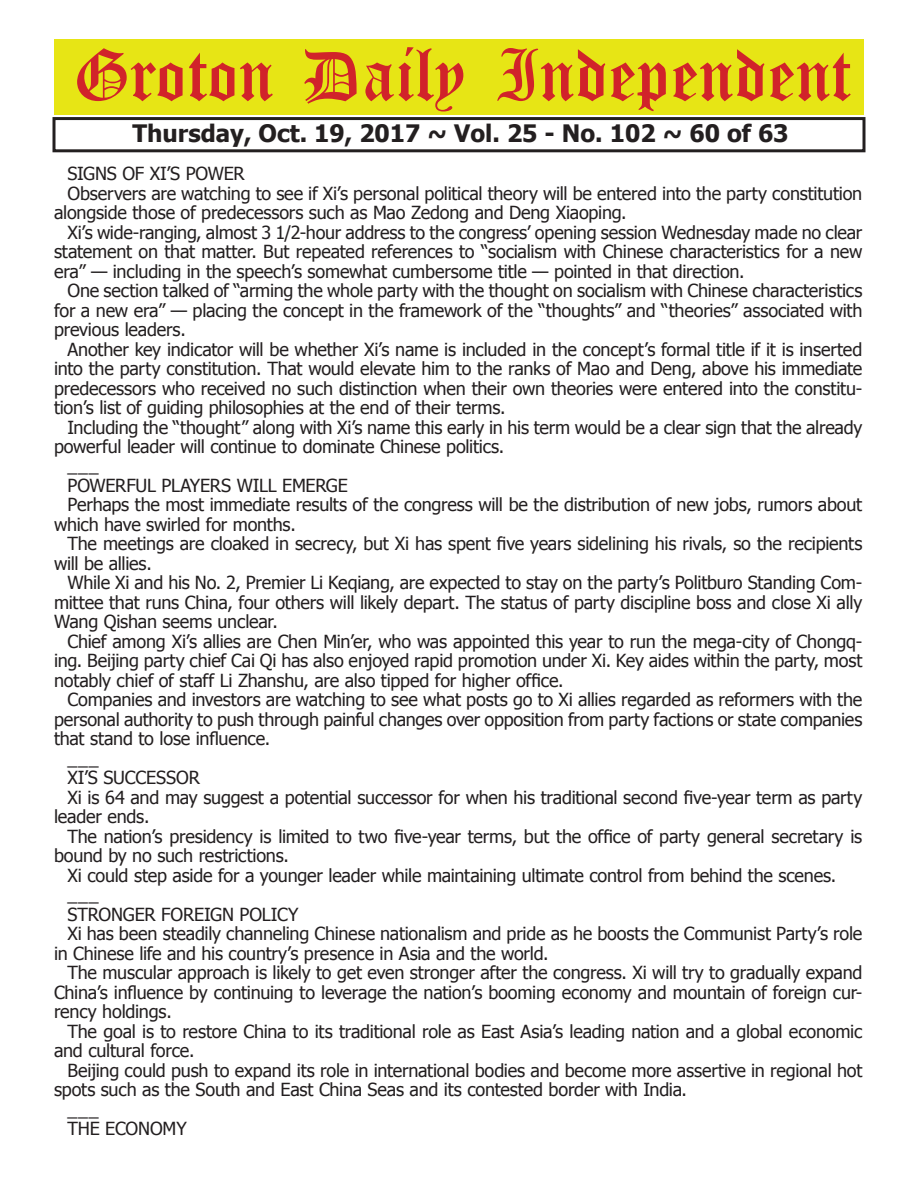
<style>
.page{position:relative;width:918px;height:1188px;background:#fff}
.page>*{position:absolute;margin:0;border:0;box-sizing:border-box;transform-origin:0 0}
.t1{font:54px "Old English Five";color:#d1232a}
.t2{font:700 24px "Tahoma";color:#231f20}
.t3{font:18px "Tahoma";letter-spacing:-.01em;color:#231f20}
</style>
<div class="page">
<div style="left:52px;top:117px;width:814px;height:35px;border:3px solid #231f20"></div>
<div style="left:54px;top:40px;width:810px;height:75px;background:#e7e515"></div>
<h1 class="t1" style="left:73px;top:50px;width:779px">Groton Daily Independent</h1>
<h2 class="t2" style="left:133px;top:116px;width:658px">Thursday, Oct. 19, 2017 ~ Vol. 25 - No. 102 ~ 60 of 63</h2>
<p class="t3" style="left:68px;top:161px;width:179px">SIGNS OF XI’S POWER</p>
<p class="t3" style="left:68px;top:181px;width:796px">Observers are watching to see if Xi’s personal political theory will be entered into the party constitution</p>
<p class="t3" style="left:54px;top:200px;width:574px">alongside those of predecessors such as Mao Zedong and Deng Xiaoping.</p>
<p class="t3" style="left:68px;top:220px;width:796px">Xi’s wide-ranging, almost 3 1/2-hour address to the congress’ opening session Wednesday made no clear</p>
<p class="t3" style="left:54px;top:239px;width:810px">statement on that matter. But repeated references to “socialism with Chinese characteristics for a new</p>
<p class="t3" style="left:54px;top:259px;width:692px">era” — including in the speech’s somewhat cumbersome title — pointed in that direction.</p>
<p class="t3" style="left:68px;top:278px;width:796px">One section talked of “arming the whole party with the thought on socialism with Chinese characteristics</p>
<p class="t3" style="left:54px;top:298px;width:810px">for a new era” — placing the concept in the framework of the “thoughts” and “theories” associated with</p>
<p class="t3" style="left:54px;top:317px;width:133px">previous leaders.</p>
<p class="t3" style="left:68px;top:337px;width:796px">Another key indicator will be whether Xi’s name is included in the concept’s formal title if it is inserted</p>
<p class="t3" style="left:54px;top:356px;width:810px">into the party constitution. That would elevate him to the ranks of Mao and Deng, above his immediate</p>
<p class="t3" style="left:54px;top:376px;width:810px">predecessors who received no such distinction when their own theories were entered into the constitu-</p>
<p class="t3" style="left:54px;top:395px;width:453px">tion’s list of guiding philosophies at the end of their terms.</p>
<p class="t3" style="left:68px;top:415px;width:797px">Including the “thought” along with Xi’s name this early in his term would be a clear sign that the already</p>
<p class="t3" style="left:54px;top:434px;width:452px">powerful leader will continue to dominate Chinese politics.</p>
<p class="t3" style="left:68px;top:454px;width:33px">___</p>
<p class="t3" style="left:68px;top:473px;width:282px">POWERFUL PLAYERS WILL EMERGE</p>
<p class="t3" style="left:68px;top:493px;width:796px">Perhaps the most immediate results of the congress will be the distribution of new jobs, rumors about</p>
<p class="t3" style="left:54px;top:512px;width:243px">which have swirled for months.</p>
<p class="t3" style="left:68px;top:532px;width:796px">The meetings are cloaked in secrecy, but Xi has spent five years sidelining his rivals, so the recipients</p>
<p class="t3" style="left:54px;top:551px;width:99px">will be allies.</p>
<p class="t3" style="left:68px;top:571px;width:796px">While Xi and his No. 2, Premier Li Keqiang, are expected to stay on the party’s Politburo Standing Com-</p>
<p class="t3" style="left:54px;top:590px;width:810px">mittee that runs China, four others will likely depart. The status of party discipline boss and close Xi ally</p>
<p class="t3" style="left:54px;top:610px;width:225px">Wang Qishan seems unclear.</p>
<p class="t3" style="left:68px;top:629px;width:796px">Chief among Xi’s allies are Chen Min’er, who was appointed this year to run the mega-city of Chongq-</p>
<p class="t3" style="left:54px;top:649px;width:810px">ing. Beijing party chief Cai Qi has also enjoyed rapid promotion under Xi. Key aides within the party, most</p>
<p class="t3" style="left:54px;top:668px;width:511px">notably chief of staff Li Zhanshu, are also tipped for higher office.</p>
<p class="t3" style="left:68px;top:688px;width:796px">Companies and investors are watching to see what posts go to Xi allies regarded as reformers with the</p>
<p class="t3" style="left:54px;top:707px;width:810px">personal authority to push through painful changes over opposition from party factions or state companies</p>
<p class="t3" style="left:54px;top:727px;width:218px">that stand to lose influence.</p>
<p class="t3" style="left:68px;top:746px;width:33px">___</p>
<p class="t3" style="left:68px;top:766px;width:134px">XI’S SUCCESSOR</p>
<p class="t3" style="left:68px;top:785px;width:796px">Xi is 64 and may suggest a potential successor for when his traditional second five-year term as party</p>
<p class="t3" style="left:54px;top:805px;width:97px">leader ends.</p>
<p class="t3" style="left:68px;top:824px;width:796px">The nation’s presidency is limited to two five-year terms, but the office of party general secretary is</p>
<p class="t3" style="left:54px;top:844px;width:237px">bound by no such restrictions.</p>
<p class="t3" style="left:68px;top:863px;width:770px">Xi could step aside for a younger leader while maintaining ultimate control from behind the scenes.</p>
<p class="t3" style="left:68px;top:883px;width:33px">___</p>
<p class="t3" style="left:68px;top:902px;width:232px">STRONGER FOREIGN POLICY</p>
<p class="t3" style="left:68px;top:922px;width:796px">Xi has been steadily channeling Chinese nationalism and pride as he boosts the Communist Party’s role</p>
<p class="t3" style="left:54px;top:941px;width:496px">in Chinese life and his country’s presence in Asia and the world.</p>
<p class="t3" style="left:68px;top:961px;width:797px">The muscular approach is likely to get even stronger after the congress. Xi will try to gradually expand</p>
<p class="t3" style="left:54px;top:980px;width:810px">China’s influence by continuing to leverage the nation’s booming economy and mountain of foreign cur-</p>
<p class="t3" style="left:54px;top:1000px;width:119px">rency holdings.</p>
<p class="t3" style="left:68px;top:1019px;width:796px">The goal is to restore China to its traditional role as East Asia’s leading nation and a global economic</p>
<p class="t3" style="left:54px;top:1039px;width:142px">and cultural force.</p>
<p class="t3" style="left:68px;top:1058px;width:796px">Beijing could push to expand its role in international bodies and become more assertive in regional hot</p>
<p class="t3" style="left:54px;top:1078px;width:635px">spots such as the South and East China Seas and its contested border with India.</p>
<p class="t3" style="left:68px;top:1097px;width:33px">___</p>
<p class="t3" style="left:68px;top:1117px;width:121px">THE ECONOMY</p>
</div>
